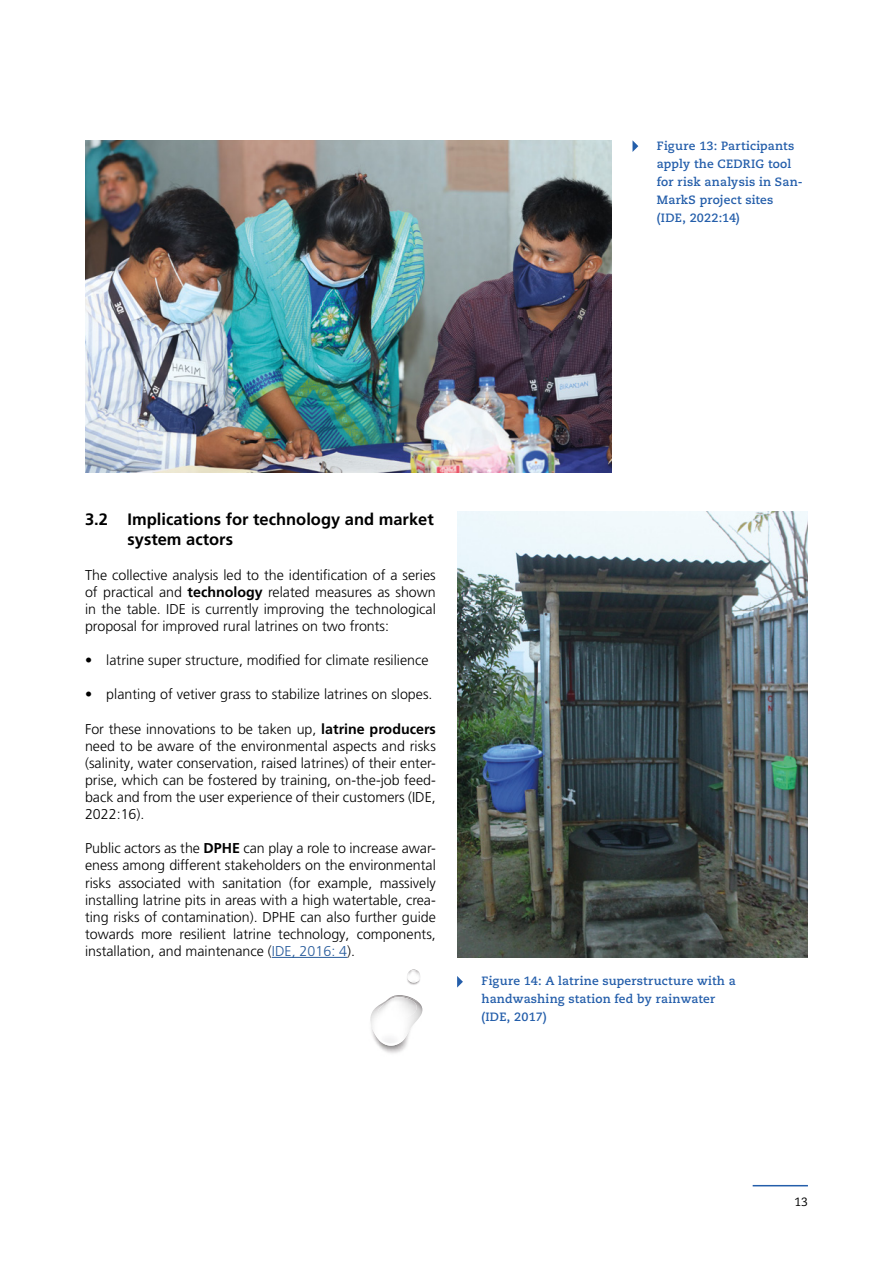
<style>
.page{position:relative;width:893px;height:1263px;background:#fff}
.page>*{position:absolute;margin:0;border:0;box-sizing:border-box;transform-origin:0 0}
.t1{font:700 16.5px/19.8px "Frutiger LT Pro";color:#000}
.t2{font:300 14.25px/17.1px "Frutiger LT Pro";color:#000;text-align:justify}
.t3{font:700 12px/18px "Caecilia LT Pro 75";letter-spacing:.015em;color:#245eaa}
.t4{font:12px "Caecilia LT Pro 55 Roman";color:#000}
.s1{font-weight:700}
.s2{color:#275b9b}
</style>
<div class="page">
<hr style="left:753px;top:1185px;width:55px;height:1px;background:#245eaa">
<svg style="left:632px;top:140px;width:6px;height:12px"></svg>
<svg style="left:457px;top:976px;width:6px;height:11px"></svg>
<img style="left:85px;top:140px;width:526px;height:332px">
<hr style="left:272px;top:957px;width:75px;height:1px;background:#275b9b">
<img style="left:457px;top:511px;width:351px;height:447px">
<img style="left:379px;top:1008px;width:44px;height:46px">
<img style="left:394px;top:995px;width:12px;height:1px">
<img style="left:370px;top:996px;width:52px;height:50px">
<img style="left:377px;top:1020px;width:28px;height:24px">
<img style="left:378px;top:997px;width:40px;height:24px">
<img style="left:381px;top:1017px;width:20px;height:6px">
<img style="left:409px;top:983px;width:9px;height:2px">
<svg style="left:407px;top:969px;width:13px;height:14px"></svg>
<p class="t3" style="left:657px;top:136px;width:147px">Figure 13: Participants apply the CEDRIG tool for risk analysis in San-<br>MarkS project sites (IDE, 2022:14)</p>
<p class="t1" style="left:128px;top:509px;width:308px;text-indent:-43px">3.2 Implications for technology and market system actors</p>
<p class="t2" style="left:85px;top:566px;width:352px">The collective analysis led to the identification of a series of practical and <span class="s1">technology</span> related measures as shown in the table. IDE is currently improving the technological proposal for improved rural latrines on two fronts:</p>
<p class="t2" style="left:85px;top:652px;width:345px">• latrine super structure, modified for climate resilience</p>
<p class="t2" style="left:85px;top:686px;width:349px">• planting of vetiver grass to stabilize latrines on slopes.</p>
<p class="t2" style="left:85px;top:720px;width:352px">For these innovations to be taken up, <span class="s1">latrine producers </span>need to be aware of the environmental aspects and risks (salinity, water conservation, raised latrines) of their enter&shy;prise, which can be fostered by training, on-the-job feed&shy;back and from the user experience of their customers (IDE, 2022:16).</p>
<p class="t2" style="left:85px;top:840px;width:352px">Public actors as the <span class="s1">DPHE</span> can play a role to increase awar&shy;eness among different stakeholders on the environmental risks associated with sanitation (for example, massively installing latrine pits in areas with a high watertable, crea&shy;ting risks of contamination). DPHE can also further guide towards more resilient latrine technology, components, installation, and maintenance (<span class="s2">IDE, 2016: 4</span>).</p>
<p class="t3" style="left:481px;top:972px;width:256px">Figure 14: A latrine superstructure with a handwashing station fed by rainwater (IDE, 2017)</p>
<p class="t4" style="left:794px;top:1194px;width:15px">13</p>
</div>
